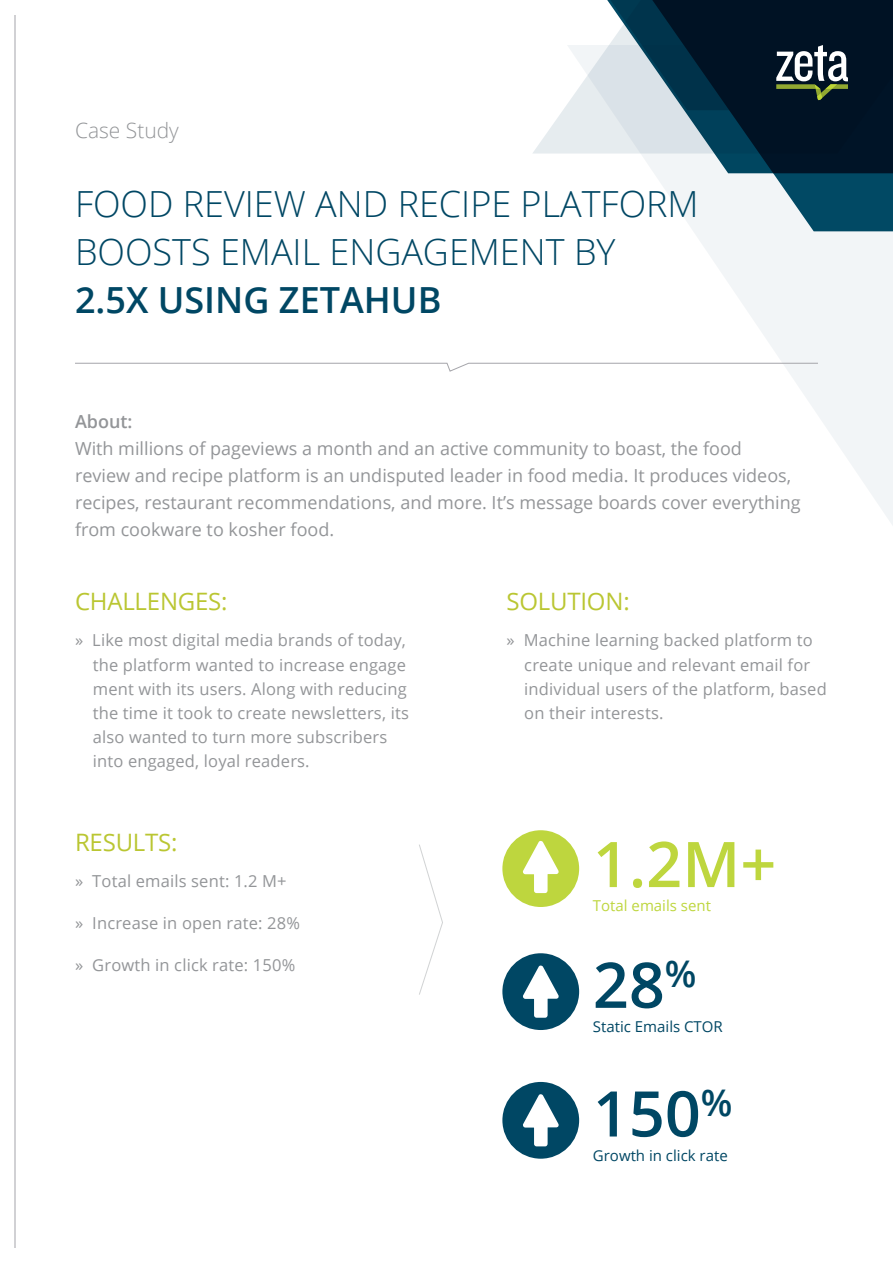
<style>
.page{position:relative;width:893px;height:1263px;background:#fff}
.page>*{position:absolute;margin:0;border:0;box-sizing:border-box;transform-origin:0 0}
.t1{font:600 63px "Open Sans";color:#004764}
.t2{font:600 63px "Open Sans";color:#bed63e}
.t3{font:300 36px/48px "Open Sans";color:#004764}
.t4{font:600 36px "Open Sans";color:#004764}
.t5{font:24px "Open Sans";letter-spacing:-.01em;color:#bac632}
.t6{font:300 21px "Open Sans";color:#939598}
.t7{font:18px/27px "Open Sans";color:#939598}
.t8{font:600 18px "Open Sans";color:#939598}
.t9{font:16.5px/24px "Open Sans";letter-spacing:.01em;color:#939598}
.t10{font:15px "Open Sans";color:#004764}
.t11{font:15px "Open Sans";color:#bed63e}
</style>
<div class="page">
<svg style="left:567px;top:231px;width:326px;height:294px"></svg>
<svg style="left:654px;top:173px;width:239px;height:58px;fill:#f2f5f7"></svg>
<svg style="left:641px;top:154px;width:252px;height:19px;fill:#001628"></svg>
<svg style="left:533px;top:0;width:360px;height:154px"></svg>
<svg style="left:610px;top:0;width:283px;height:110px;background:#263c4b"></svg>
<svg style="left:75px;top:363px;width:743px;height:9px"></svg>
<hr style="left:15px;top:15px;width:1px;height:1232px;background:#a5a5aa">
<svg style="left:419px;top:844px;width:24px;height:151px"></svg>
<div style="left:502px;top:953px;width:77px;height:77px;background:#004764;border-radius:50%"></div>
<svg style="left:523px;top:965px;width:36px;height:53px"></svg>
<div style="left:502px;top:1082px;width:77px;height:77px;background:#004764;border-radius:50%"></div>
<svg style="left:523px;top:1094px;width:36px;height:52px"></svg>
<div style="left:502px;top:830px;width:77px;height:77px;background:#bed63e;border-radius:50%"></div>
<svg style="left:523px;top:841px;width:36px;height:52px"></svg>
<p class="t6" style="left:75px;top:116px;width:105px">Case Study</p>
<h2 class="t3" style="left:75px;top:179px;width:625px">FOOD REVIEW AND RECIPE PLATFORM<br>BOOSTS EMAIL ENGAGEMENT BY</h2>
<h2 class="t4" style="left:75px;top:275px;width:368px">2.5X USING ZETAHUB</h2>
<p class="t8" style="left:75px;top:409px;width:59px">About:</p>
<p class="t7" style="left:75px;top:434px;width:727px">With millions of pageviews a month and an active community to boast, the food review and recipe platform is an undisputed leader in food media. It produces videos, recipes, restaurant recommendations, and more. It’s message boards cover everything from cookware to kosher food.</p>
<h3 class="t5" style="left:75px;top:585px;width:154px">CHALLENGES:</h3>
<p class="t9" style="left:93px;top:628px;width:318px;text-indent:-18px">» Like most digital media brands of today, the platform wanted to increase engage ment with its users. Along with reducing the time it took to create newsletters, its also wanted to turn more subscribers into engaged, loyal readers.</p>
<h3 class="t5" style="left:506px;top:585px;width:125px">SOLUTION:</h3>
<p class="t9" style="left:524px;top:628px;width:304px;text-indent:-18px">» Machine learning backed platform to create unique and relevant email for individual users of the platform, based on their interests.</p>
<h3 class="t5" style="left:75px;top:825px;width:104px">RESULTS:</h3>
<p class="t9" style="left:75px;top:869px;width:213px">» Total emails sent: 1.2 M+</p>
<p class="t9" style="left:75px;top:911px;width:227px">» Increase in open rate: 28%</p>
<p class="t9" style="left:75px;top:953px;width:222px">» Growth in click rate: 150%</p>
<h1 class="t1" style="left:593px;top:942px;width:105px">28<sup>%</sup></h1>
<p class="t10" style="left:593px;top:1016px;width:131px">Static Emails CTOR</p>
<h1 class="t2" style="left:593px;top:821px;width:185px">1.2M+</h1>
<p class="t11" style="left:593px;top:895px;width:120px">Total emails sent</p>
<h1 class="t1" style="left:593px;top:1070px;width:141px">150<sup>%</sup></h1>
<p class="t10" style="left:593px;top:1145px;width:136px">Growth in click rate</p>
</div>
